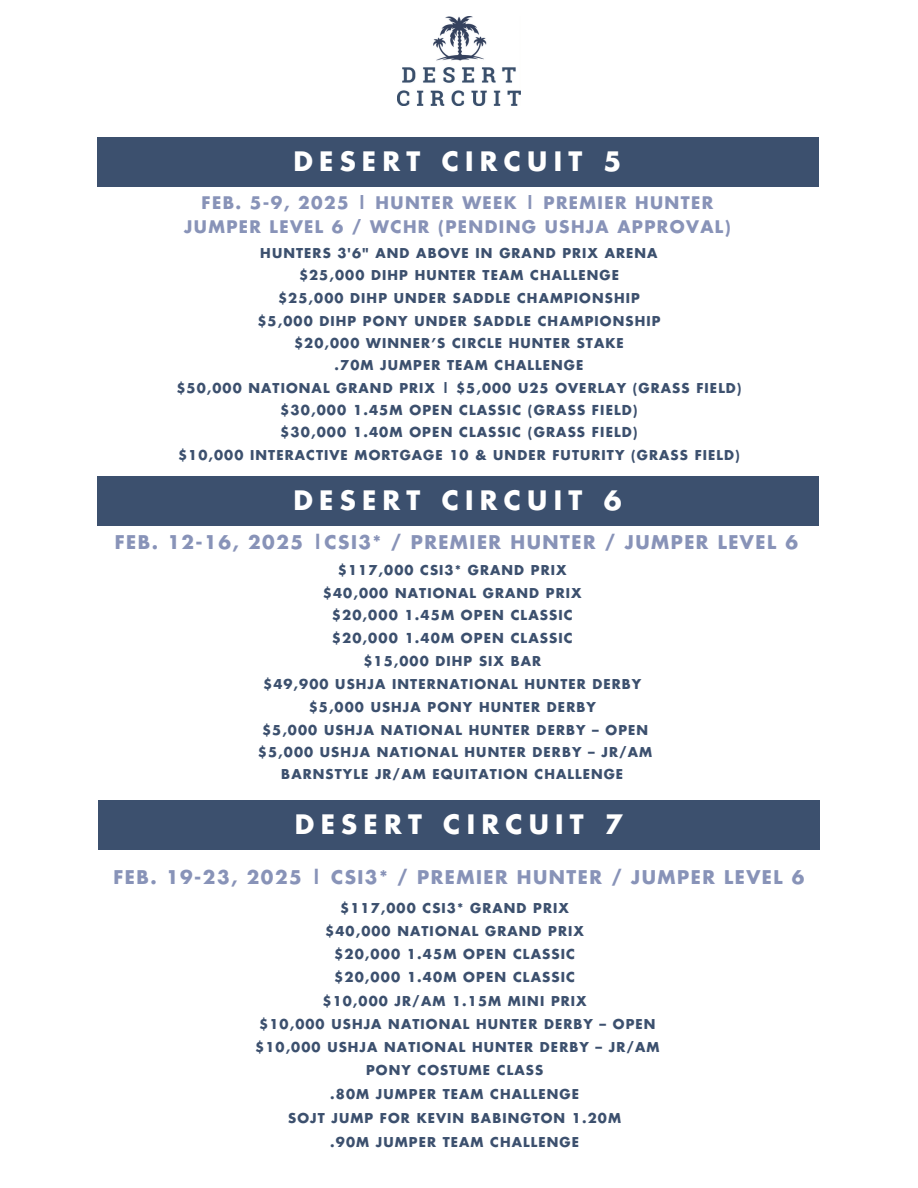
<style>
.page{position:relative;width:918px;height:1188px;background:#fff}
.page>*{position:absolute;margin:0;border:0;box-sizing:border-box;transform-origin:0 0}
.t1{font:700 26.1px "Futura";letter-spacing:.24em;color:#fff}
.t2{font:700 18.45px "Futura";letter-spacing:.08em;color:#8893b8}
.t3{font:700 16.8px/23.7px "Futura";letter-spacing:.08em;color:#8893b8;text-align:center}
.t4{font:700 13.35px "Futura";letter-spacing:.08em;color:#3c506e}
.t5{font:700 13.2px "Futura";letter-spacing:.08em;color:#3c506e}
</style>
<div class="page">
<div style="left:97px;top:137px;width:721px;height:50px;background:#3c506e"></div>
<div style="left:97px;top:476px;width:721px;height:49px;background:#3c506e"></div>
<img style="left:397px;top:17px;width:124px;height:89px">
<div style="left:98px;top:800px;width:722px;height:50px;background:#3c506e"></div>
<p class="t1" style="left:293px;top:143px;width:330px">DESERT CIRCUIT 5</p>
<h1 class="t3" style="left:184px;top:191px;width:548px">FEB. 5-9, 2025 | HUNTER WEEK | PREMIER HUNTER<br>JUMPER LEVEL 6 / WCHR (PENDING USHJA APPROVAL)</h1>
<p class="t5" style="left:260px;top:244px;width:399px">HUNTERS 3'6" AND ABOVE IN GRAND PRIX ARENA</p>
<p class="t5" style="left:299px;top:266px;width:321px">$25,000 DIHP HUNTER TEAM CHALLENGE</p>
<p class="t5" style="left:278px;top:289px;width:363px">$25,000 DIHP UNDER SADDLE CHAMPIONSHIP</p>
<p class="t5" style="left:257px;top:312px;width:405px">$5,000 DIHP PONY UNDER SADDLE CHAMPIONSHIP</p>
<p class="t5" style="left:294px;top:334px;width:331px">$20,000 WINNER’S CIRCLE HUNTER STAKE</p>
<p class="t5" style="left:335px;top:356px;width:250px">.70M JUMPER TEAM CHALLENGE</p>
<p class="t5" style="left:176px;top:379px;width:567px">$50,000 NATIONAL GRAND PRIX | $5,000 U25 OVERLAY (GRASS FIELD)</p>
<p class="t4" style="left:280px;top:401px;width:359px">$30,000 1.45M OPEN CLASSIC (GRASS FIELD)</p>
<p class="t4" style="left:280px;top:423px;width:359px">$30,000 1.40M OPEN CLASSIC (GRASS FIELD)</p>
<p class="t5" style="left:178px;top:446px;width:563px">$10,000 INTERACTIVE MORTGAGE 10 &amp; UNDER FUTURITY (GRASS FIELD)</p>
<h2 class="t1" style="left:293px;top:482px;width:330px">DESERT CIRCUIT 6</h2>
<p class="t2" style="left:115px;top:529px;width:685px">FEB. 12-16, 2025 |CSI3* / PREMIER HUNTER / JUMPER LEVEL 6</p>
<p class="t5" style="left:338px;top:561px;width:230px">$117,000 CSI3* GRAND PRIX</p>
<h2 class="t5" style="left:323px;top:584px;width:260px">$40,000 NATIONAL GRAND PRIX</h2>
<p class="t4" style="left:332px;top:606px;width:242px">$20,000 1.45M OPEN CLASSIC</p>
<p class="t4" style="left:332px;top:628px;width:242px">$20,000 1.40M OPEN CLASSIC</p>
<p class="t5" style="left:263px;top:675px;width:380px">$49,900 USHJA INTERNATIONAL HUNTER DERBY</p>
<h1 class="t5" style="left:363px;top:651px;width:179px">$15,000 DIHP SIX BAR</h1>
<p class="t5" style="left:309px;top:698px;width:289px">$5,000 USHJA PONY HUNTER DERBY</p>
<p class="t5" style="left:262px;top:721px;width:388px">$5,000 USHJA NATIONAL HUNTER DERBY – OPEN</p>
<p class="t5" style="left:258px;top:743px;width:396px">$5,000 USHJA NATIONAL HUNTER DERBY – JR/AM</p>
<p class="t5" style="left:281px;top:765px;width:343px">BARNSTYLE JR/AM EQUITATION CHALLENGE</p>
<p class="t1" style="left:295px;top:806px;width:330px">DESERT CIRCUIT 7</p>
<p class="t2" style="left:113px;top:864px;width:693px">FEB. 19-23, 2025 | CSI3* / PREMIER HUNTER / JUMPER LEVEL 6</p>
<p class="t5" style="left:340px;top:899px;width:230px">$117,000 CSI3* GRAND PRIX</p>
<p class="t5" style="left:325px;top:922px;width:260px">$40,000 NATIONAL GRAND PRIX</p>
<p class="t4" style="left:334px;top:945px;width:242px">$20,000 1.45M OPEN CLASSIC</p>
<p class="t4" style="left:334px;top:968px;width:242px">$20,000 1.40M OPEN CLASSIC</p>
<p class="t5" style="left:323px;top:992px;width:266px">$10,000 JR/AM 1.15M MINI PRIX</p>
<p class="t5" style="left:259px;top:1015px;width:398px">$10,000 USHJA NATIONAL HUNTER DERBY – OPEN</p>
<h1 class="t5" style="left:255px;top:1038px;width:406px">$10,000 USHJA NATIONAL HUNTER DERBY – JR/AM</h1>
<h2 class="t5" style="left:366px;top:1061px;width:179px">PONY COSTUME CLASS</h2>
<p class="t5" style="left:330px;top:1085px;width:250px">.80M JUMPER TEAM CHALLENGE</p>
<p class="t5" style="left:288px;top:1109px;width:334px">SOJT JUMP FOR KEVIN BABINGTON 1.20M</p>
<p class="t5" style="left:330px;top:1132px;width:250px">.90M JUMPER TEAM CHALLENGE</p>
</div>
